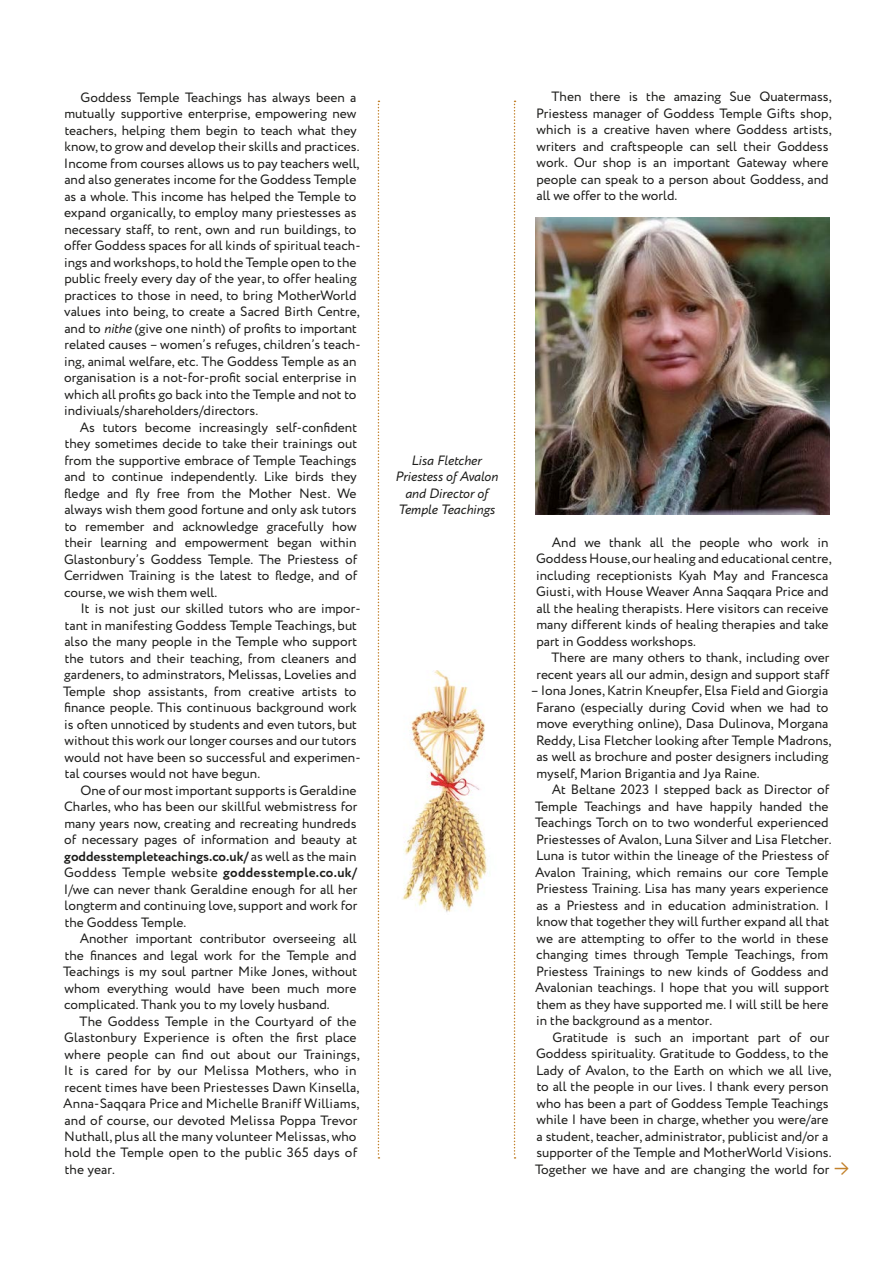
<style>
.page{position:relative;width:893px;height:1263px;background:#fff}
.page>*{position:absolute;margin:0;border:0;box-sizing:border-box;transform-origin:0 0}
.t1{font:18px "Calibri";color:#c2812b}
.t2{font:13.5px/16.5px "Circe";color:#1d1d1b}
.t3{font:italic 13.5px/16.5px "Circe";color:#1d1d1b;text-align:center}
.s1{font-style:italic}
.s2{font-weight:700}
</style>
<div class="page">
<svg style="left:514px;top:101px;width:1px;height:1057px"></svg>
<svg style="left:378px;top:101px;width:1px;height:1057px"></svg>
<img style="left:536px;top:217px;width:293px;height:297px">
<img style="left:402px;top:671px;width:85px;height:241px">
<p class="t2" style="left:64px;top:89px;width:298px;text-indent:17px">Goddess Temple Teachings has always been a mutually supportive enterprise, empowering new teachers, helping them begin to teach what they know, to grow and develop their skills and practices.<br>Income from courses allows us to pay teachers well, and also generates income for the Goddess Temple as a whole. This income has helped the Temple to expand organically, to employ many priestesses as necessary staff, to rent, own and run buildings, to offer Goddess spaces for all kinds of spiritual teach&shy;ings and workshops, to hold the Temple open to the public freely every day of the year, to offer healing practices to those in need, to bring MotherWorld values into being, to create a Sacred Birth Centre, and to <span class="s1">nithe</span> (give one ninth) of profits to important related causes – women’s refuges, children’s teach&shy;ing, animal welfare, etc. The Goddess Temple as an organisation is a not-for-profit social enterprise in which all profits go back into the Temple and not to indiviuals/shareholders/directors.</p>
<p class="t2" style="left:64px;top:419px;width:295px;text-align:justify;text-indent:16px">As tutors become increasingly self-confident they sometimes decide to take their trainings out from the supportive embrace of Temple Teachings and to continue independently. Like birds they fledge and fly free from the Mother Nest. We always wish them good fortune and only ask tutors to remember and acknowledge gracefully how their learning and empowerment began within Glastonbury’s Goddess Temple. The Priestess of Cerridwen Training is the latest to fledge, and of course, we wish them well.</p>
<p class="t2" style="left:63px;top:601px;width:299px;text-indent:17px">It is not just our skilled tutors who are impor&shy;tant in manifesting Goddess Temple Teachings, but also the many people in the Temple who support the tutors and their teaching, from cleaners and gardeners, to adminstrators, Melissas, Lovelies and Temple shop assistants, from creative artists to finance people. This continuous background work is often unnoticed by students and even tutors, but without this work our longer courses and our tutors would not have been so successful and experimen&shy;tal courses would not have begun.</p>
<p class="t2" style="left:64px;top:782px;width:295px;text-align:justify;text-indent:17px">One of our most important supports is Geraldine Charles, who has been our skillful webmistress for many years now, creating and recreating hundreds of necessary pages of information and beauty at <span class="s2">goddesstempleteachings.co.uk/</span> as well as the main Goddess Temple website <span class="s2">goddesstemple.co.uk/ </span>I/we can never thank Geraldine enough for all her longterm and continuing love, support and work for the Goddess Temple.</p>
<p class="t2" style="left:63px;top:930px;width:296px;text-align:justify;text-indent:17px">Another important contributor overseeing all the finances and legal work for the Temple and Teachings is my soul partner Mike Jones, without whom everything would have been much more complicated. Thank you to my lovely husband.</p>
<p class="t2" style="left:63px;top:1013px;width:298px;text-indent:16px">The Goddess Temple in the Courtyard of the Glastonbury Experience is often the first place where people can find out about our Trainings, It is cared for by our Melissa Mothers, who in recent times have been Priestesses Dawn Kinsella, Anna-Saqqara Price and Michelle Braniff Williams, and of course, our devoted Melissa Poppa Trevor Nuthall, plus all the many volunteer Melissas, who hold the Temple open to the public 365 days of the year.</p>
<p class="t2" style="left:536px;top:89px;width:297px;text-indent:15px">Then there is the amazing Sue Quatermass, Priestess manager of Goddess Temple Gifts shop, which is a creative haven where Goddess artists, writers and craftspeople can sell their Goddess work. Our shop is an important Gateway where people can speak to a person about Goddess, and all we offer to the world.</p>
<p class="t3" style="left:395px;top:452px;width:104px">Lisa Fletcher<br>Priestess of Avalon and Director of<br>Temple Teachings</p>
<p class="t2" style="left:536px;top:534px;width:297px;text-indent:16px">And we thank all the people who work in Goddess House, our healing and educational centre, including receptionists Kyah May and Francesca Giusti, with House Weaver Anna Saqqara Price and all the healing therapists. Here visitors can receive many different kinds of healing therapies and take part in Goddess workshops.</p>
<p class="t2" style="left:536px;top:650px;width:294px;text-align:right">There are many others to thank, including over recent years all our admin, design and support staff</p>
<p class="t2" style="left:536px;top:683px;width:297px;text-indent:-6px">– Iona Jones, Katrin Kneupfer, Elsa Field and Giorgia Farano (especially during Covid when we had to move everything online), Dasa Dulinova, Morgana Reddy, Lisa Fletcher looking after Temple Madrons, as well as brochure and poster designers including myself, Marion Brigantia and Jya Raine.</p>
<p class="t2" style="left:535px;top:782px;width:298px;text-indent:17px">At Beltane 2023 I stepped back as Director of Temple Teachings and have happily handed the Teachings Torch on to two wonderful experienced Priestesses of Avalon, Luna Silver and Lisa Fletcher.<br>Luna is tutor within the lineage of the Priestess of Avalon Training, which remains our core Temple Priestess Training. Lisa has many years experience as a Priestess and in education administration. I know that together they will further expand all that we are attempting to offer to the world in these changing times through Temple Teachings, from Priestess Trainings to new kinds of Goddess and Avalonian teachings. I hope that you will support them as they have supported me. I will still be here in the background as a mentor.</p>
<p class="t2" style="left:535px;top:1029px;width:298px;text-indent:18px">Gratitude is such an important part of our Goddess spirituality. Gratitude to Goddess, to the Lady of Avalon, to the Earth on which we all live, to all the people in our lives. I thank every person who has been a part of Goddess Temple Teachings while I have been in charge, whether you were/are a student, teacher, administrator, publicist and/or a supporter of the Temple and MotherWorld Visions.<br>Together we have and are changing the world for</p>
<h1 class="t1" style="left:833px;top:1156px;width:18px">→</h1>
</div>
